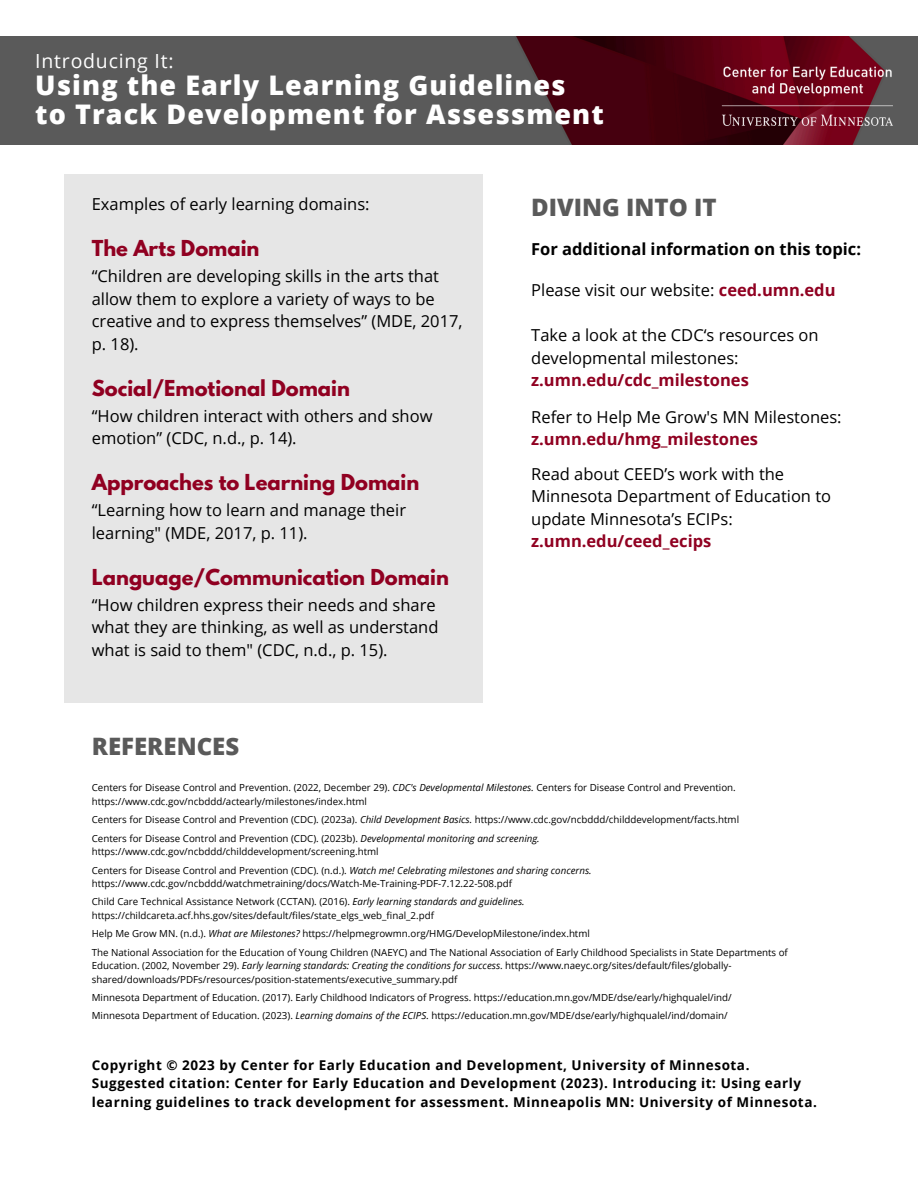
<style>
.page{position:relative;width:918px;height:1188px;background:#fff}
.page>*{position:absolute;margin:0;border:0;box-sizing:border-box;transform-origin:0 0}
.t1{font:800 27px/29.2px "Open Sans";letter-spacing:.04em;color:#fff}
.t2{font:800 24px "Open Sans";color:#5a5a5a}
.t3{font:700 19.5px "League Spartan";color:#900021}
.t4{font:19.5px "Open Sans";letter-spacing:.04em;color:#fff}
.t5{font:16.5px/22.5px "Open Sans";color:#000}
.t6{font:700 16.5px "Open Sans";color:#000}
.t7{font:700 13.5px/18.8px "Open Sans";letter-spacing:.04em;color:#000}
.t8{font:9.75px/13.5px "Open Sans";color:#000}
.s1{font-weight:700;color:#900021}
.s2{font-style:italic}
</style>
<div class="page">
<div style="left:64px;top:175px;width:418px;height:527px;background:#e6e6e6"></div>
<img style="left:0;top:37px;width:918px;height:108px">
<p class="t4" style="left:35px;top:47px;width:140px">Introducing It:</p>
<p class="t1" style="left:35px;top:70px;width:570px">Using the Early Learning Guidelines<br>to Track Development for Assessment</p>
<p class="t4" style="left:35px;top:47px;width:111px">Applying It:</p>
<p class="t1" style="left:35px;top:99px;width:539px">Guidelines in Authentic Asse sment</p>
<h1 class="t5" style="left:92px;top:193px;width:279px">Examples of early learning domains:</h1>
<p class="t3" style="left:92px;top:239px;width:169px">The Arts Domain</p>
<p class="t5" style="left:92px;top:265px;width:372px">“Children are developing skills in the arts that allow them to explore a variety of ways to be creative and to express themselves” (MDE, 2017, p. 18).</p>
<h1 class="t3" style="left:92px;top:378px;width:260px">Social/Emotional Domain</h1>
<h1 class="t5" style="left:92px;top:404px;width:342px">“How children interact with others and show emotion” (CDC, n.d., p. 14).</h1>
<p class="t3" style="left:92px;top:473px;width:329px">Approaches to Learning Domain</p>
<p class="t5" style="left:92px;top:499px;width:316px">“Learning how to learn and manage their learning" (MDE, 2017, p. 11).</p>
<h4 class="t3" style="left:92px;top:567px;width:359px">Language/Communication Domain</h4>
<h4 class="t5" style="left:92px;top:593px;width:348px">“How children express their needs and share what they are thinking, as well as understand what is said to them" (CDC, n.d., p. 15).</h4>
<p class="t2" style="left:531px;top:190px;width:187px">DIVING INTO IT</p>
<p class="t6" style="left:531px;top:237px;width:331px">For additional information on this topic:</p>
<p class="t5" style="left:531px;top:278px;width:306px">Please visit our website: <span class="s1">ceed.umn.edu</span></p>
<p class="t5" style="left:531px;top:323px;width:289px">Take a look at the CDC‘s resources on developmental milestones: <span class="s1">z.umn.edu/cdc_milestones</span></p>
<p class="t5" style="left:531px;top:405px;width:312px">Refer to Help Me Grow's MN Milestones: <span class="s1">z.umn.edu/hmg_milestones</span></p>
<p class="t5" style="left:531px;top:462px;width:301px">Read about CEED’s work with the<br>Minnesota Department of Education to update Minnesota’s ECIPs: <span class="s1">z.umn.edu/ceed_ecips</span></p>
<h4 class="t2" style="left:92px;top:729px;width:149px">REFERENCES</h4>
<h4 class="t8" style="left:92px;top:781px;width:646px">Centers for Disease Control and Prevention. (2022, December 29). <span class="s2">CDC's Developmental Milestones.</span> Centers for Disease Control and Prevention. https://www.cdc.gov/ncbddd/actearly/milestones/index.html</h4>
<h4 class="t8" style="left:92px;top:813px;width:649px">Centers for Disease Control and Prevention (CDC). (2023a). <span class="s2">Child Development Basics.</span> https://www.cdc.gov/ncbddd/childdevelopment/facts.html</h4>
<h4 class="t8" style="left:92px;top:831px;width:449px">Centers for Disease Control and Prevention (CDC). (2023b). <span class="s2">Developmental monitoring and screening. </span>https://www.cdc.gov/ncbddd/childdevelopment/screening.html</h4>
<h2 class="t8" style="left:92px;top:863px;width:501px">Centers for Disease Control and Prevention (CDC). (n.d.). <span class="s2">Watch me! Celebrating milestones and sharing concerns. </span>https://www.cdc.gov/ncbddd/watchmetraining/docs/Watch-Me-Training-PDF-7.12.22-508.pdf</h2>
<h3 class="t8" style="left:92px;top:895px;width:434px">Child Care Technical Assistance Network (CCTAN). (2016). <span class="s2">Early learning standards and guidelines. </span>https://childcareta.acf.hhs.gov/sites/default/files/state_elgs_web_final_2.pdf</h3>
<h4 class="t8" style="left:92px;top:927px;width:500px">Help Me Grow MN. (n.d.). <span class="s2">What are Milestones?</span> https://helpmegrowmn.org/HMG/DevelopMilestone/index.html</h4>
<h4 class="t8" style="left:92px;top:945px;width:698px">The National Association for the Education of Young Children (NAEYC) and The National Association of Early Childhood Specialists in State Departments of<br>Education. (2002, November 29). <span class="s2">Early learning standards: Creating the conditions for success</span>. https://www.naeyc.org/sites/default/files/globally&shy;shared/downloads/PDFs/resources/position-statements/executive_summary.pdf</h4>
<h4 class="t8" style="left:92px;top:991px;width:642px">Minnesota Department of Education. (2017). Early Childhood Indicators of Progress. https://education.mn.gov/MDE/dse/early/highqualel/ind/</h4>
<h4 class="t8" style="left:92px;top:1009px;width:637px">Minnesota Department of Education. (2023). <span class="s2">Learning domains of the ECIPS</span>. https://education.mn.gov/MDE/dse/early/highqualel/ind/domain/</h4>
<h2 class="t7" style="left:92px;top:1055px;width:727px">Copyright © 2023 by Center for Early Education and Development, University of Minnesota.<br>Suggested citation: Center for Early Education and Development (2023). Introducing it: Using early learning guidelines to track development for assessment. Minneapolis MN: University of Minnesota.</h2>
</div>
